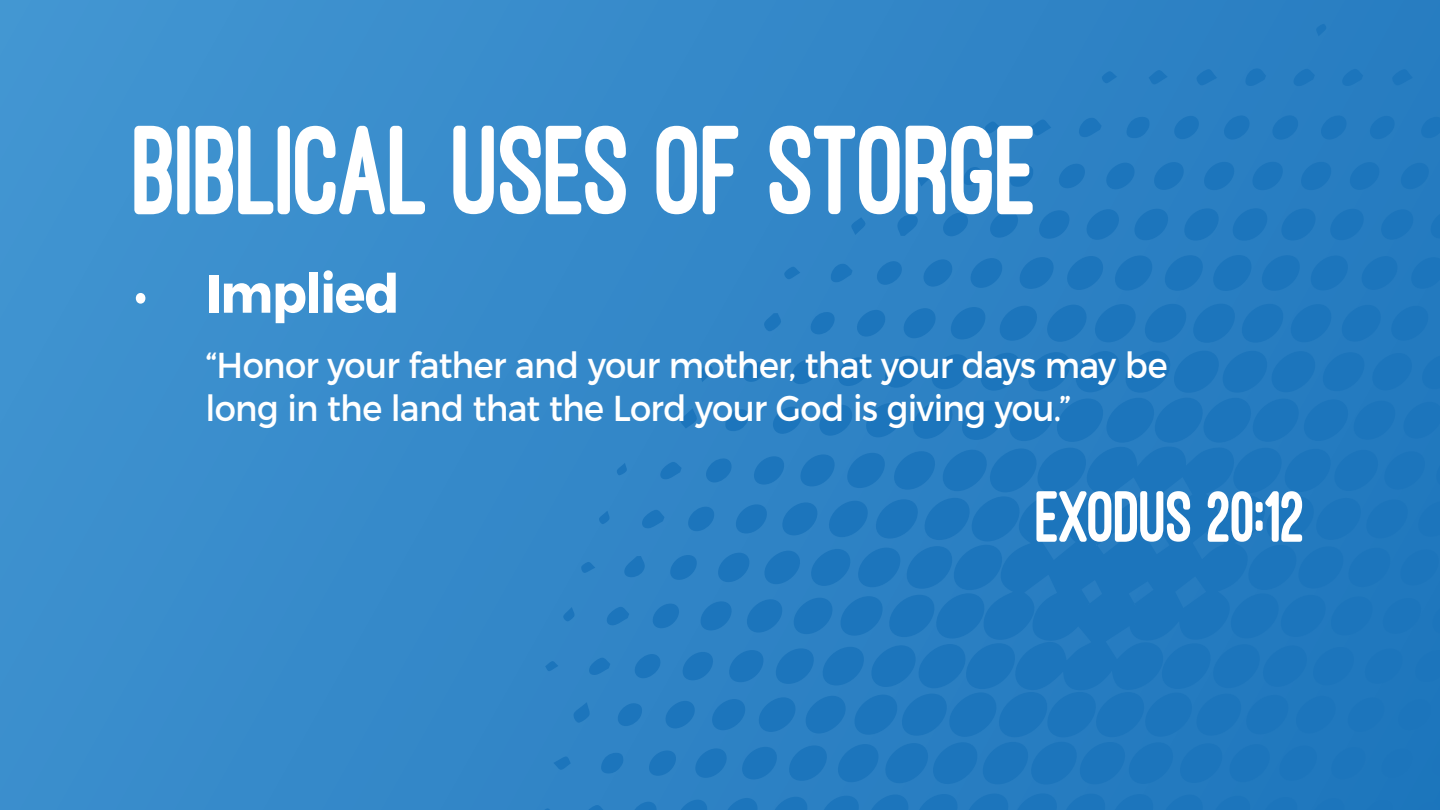
<style>
.page{position:relative;width:1440px;height:810px;background:#fff}
.page>*{position:absolute;margin:0;border:0;box-sizing:border-box;transform-origin:0 0}
.t1{font:800 131.25px "Ostrich Sans";letter-spacing:-.03em;color:#fff;scale:.94 1}
.t2{font:800 75px "Ostrich Sans";letter-spacing:-.03em;color:#fff;scale:.94 1}
.t3{font:700 54px "Montserrat";letter-spacing:-.025em;color:#fff;scale:.94 1}
.t4{font:36px/43.5px "Montserrat";letter-spacing:-.02em;color:#fff;scale:.94 1}
.s1{font-weight:400}
</style>
<div class="page">
<div style="left:0;top:0;width:1440px;height:810px;background:linear-gradient(to right,#3f92cf,#277cc0)"></div>
<svg style="left:1045px;top:304px;width:338px;height:39px;background:#2078be"></svg>
<svg style="left:1113px;top:255px;width:42px;height:36px;background:#2178be"></svg>
<svg style="left:1163px;top:255px;width:42px;height:36px;background:#2078be"></svg>
<svg style="left:1211px;top:255px;width:91px;height:36px;background:#2078be"></svg>
<svg style="left:818px;top:793px;width:434px;height:17px;background:#2078be"></svg>
<svg style="left:997px;top:306px;width:42px;height:35px"></svg>
<svg style="left:1389px;top:306px;width:42px;height:35px"></svg>
<svg style="left:1308px;top:255px;width:42px;height:36px;background:#1f77bd"></svg>
<svg style="left:1065px;top:256px;width:40px;height:34px"></svg>
<svg style="left:1359px;top:256px;width:41px;height:34px"></svg>
<svg style="left:770px;top:797px;width:40px;height:13px"></svg>
<svg style="left:948px;top:307px;width:40px;height:33px"></svg>
<svg style="left:1230px;top:208px;width:39px;height:33px"></svg>
<svg style="left:1439px;top:307px;width:1px;height:32px"></svg>
<svg style="left:1182px;top:208px;width:39px;height:33px"></svg>
<svg style="left:1260px;top:797px;width:40px;height:13px"></svg>
<svg style="left:1279px;top:208px;width:39px;height:33px"></svg>
<svg style="left:1017px;top:257px;width:39px;height:32px"></svg>
<svg style="left:1409px;top:257px;width:31px;height:32px"></svg>
<svg style="left:1328px;top:209px;width:38px;height:31px"></svg>
<svg style="left:1132px;top:208px;width:38px;height:33px"></svg>
<svg style="left:1085px;top:209px;width:36px;height:31px"></svg>
<svg style="left:723px;top:798px;width:36px;height:12px"></svg>
<svg style="left:1310px;top:798px;width:37px;height:12px"></svg>
<svg style="left:901px;top:308px;width:37px;height:30px"></svg>
<svg style="left:1379px;top:209px;width:36px;height:31px"></svg>
<svg style="left:969px;top:258px;width:35px;height:30px"></svg>
<svg style="left:1037px;top:210px;width:34px;height:29px"></svg>
<svg style="left:1250px;top:162px;width:35px;height:28px"></svg>
<svg style="left:1348px;top:162px;width:33px;height:28px"></svg>
<svg style="left:1299px;top:162px;width:34px;height:28px"></svg>
<svg style="left:1202px;top:162px;width:34px;height:28px"></svg>
<svg style="left:1152px;top:162px;width:34px;height:28px"></svg>
<svg style="left:1429px;top:210px;width:11px;height:29px"></svg>
<svg style="left:676px;top:799px;width:33px;height:11px"></svg>
<svg style="left:922px;top:259px;width:32px;height:28px"></svg>
<svg style="left:855px;top:310px;width:32px;height:27px"></svg>
<svg style="left:1105px;top:163px;width:31px;height:27px"></svg>
<svg style="left:1362px;top:800px;width:33px;height:10px"></svg>
<svg style="left:1399px;top:163px;width:32px;height:26px"></svg>
<svg style="left:988px;top:211px;width:32px;height:27px"></svg>
<svg style="left:1271px;top:115px;width:29px;height:25px"></svg>
<svg style="left:1057px;top:163px;width:30px;height:26px"></svg>
<svg style="left:630px;top:802px;width:28px;height:8px"></svg>
<svg style="left:1222px;top:115px;width:29px;height:25px"></svg>
<svg style="left:1319px;top:115px;width:29px;height:25px"></svg>
<svg style="left:1368px;top:116px;width:28px;height:23px"></svg>
<svg style="left:941px;top:213px;width:29px;height:24px"></svg>
<svg style="left:1173px;top:116px;width:27px;height:23px"></svg>
<svg style="left:875px;top:261px;width:28px;height:24px"></svg>
<svg style="left:809px;top:312px;width:27px;height:23px"></svg>
<svg style="left:1414px;top:802px;width:26px;height:8px"></svg>
<svg style="left:1419px;top:117px;width:21px;height:21px"></svg>
<svg style="left:1125px;top:117px;width:26px;height:21px"></svg>
<svg style="left:1008px;top:165px;width:26px;height:22px"></svg>
<svg style="left:897px;top:215px;width:23px;height:21px"></svg>
<svg style="left:1078px;top:117px;width:24px;height:21px"></svg>
<svg style="left:829px;top:263px;width:24px;height:20px"></svg>
<svg style="left:1244px;top:67px;width:22px;height:20px"></svg>
<svg style="left:1292px;top:69px;width:23px;height:18px"></svg>
<svg style="left:1340px;top:69px;width:23px;height:18px"></svg>
<svg style="left:962px;top:166px;width:23px;height:20px"></svg>
<svg style="left:582px;top:805px;width:23px;height:5px"></svg>
<svg style="left:764px;top:313px;width:18px;height:18px"></svg>
<svg style="left:1391px;top:69px;width:22px;height:17px"></svg>
<svg style="left:1196px;top:69px;width:21px;height:17px"></svg>
<svg style="left:1031px;top:119px;width:20px;height:17px"></svg>
<svg style="left:1149px;top:70px;width:19px;height:15px"></svg>
<svg style="left:784px;top:266px;width:16px;height:13px"></svg>
<svg style="left:917px;top:169px;width:15px;height:17px"></svg>
<svg style="left:850px;top:217px;width:16px;height:18px"></svg>
<svg style="left:1102px;top:71px;width:15px;height:13px"></svg>
<svg style="left:985px;top:121px;width:15px;height:13px"></svg>
<svg style="left:540px;top:808px;width:13px;height:2px"></svg>
<svg style="left:1316px;top:24px;width:11px;height:12px"></svg>
<svg style="left:545px;top:350px;width:895px;height:435px;background:#247bbf"></svg>
<h1 class="t1" style="left:134px;top:101px;width:967px">BIBLICAL USES OF STORGE</h1>
<h3 class="t3" style="left:134px;top:260px;width:284px"><span class="s1">•</span> Implied</h3>
<p class="t4" style="left:205px;top:343px;width:1025px">“Honor your father and your mother, that your days may be long in the land that the Lord your God is giving you.”</p>
<h2 class="t2" style="left:1036px;top:477px;width:290px">EXODUS 20:12</h2>
</div>
